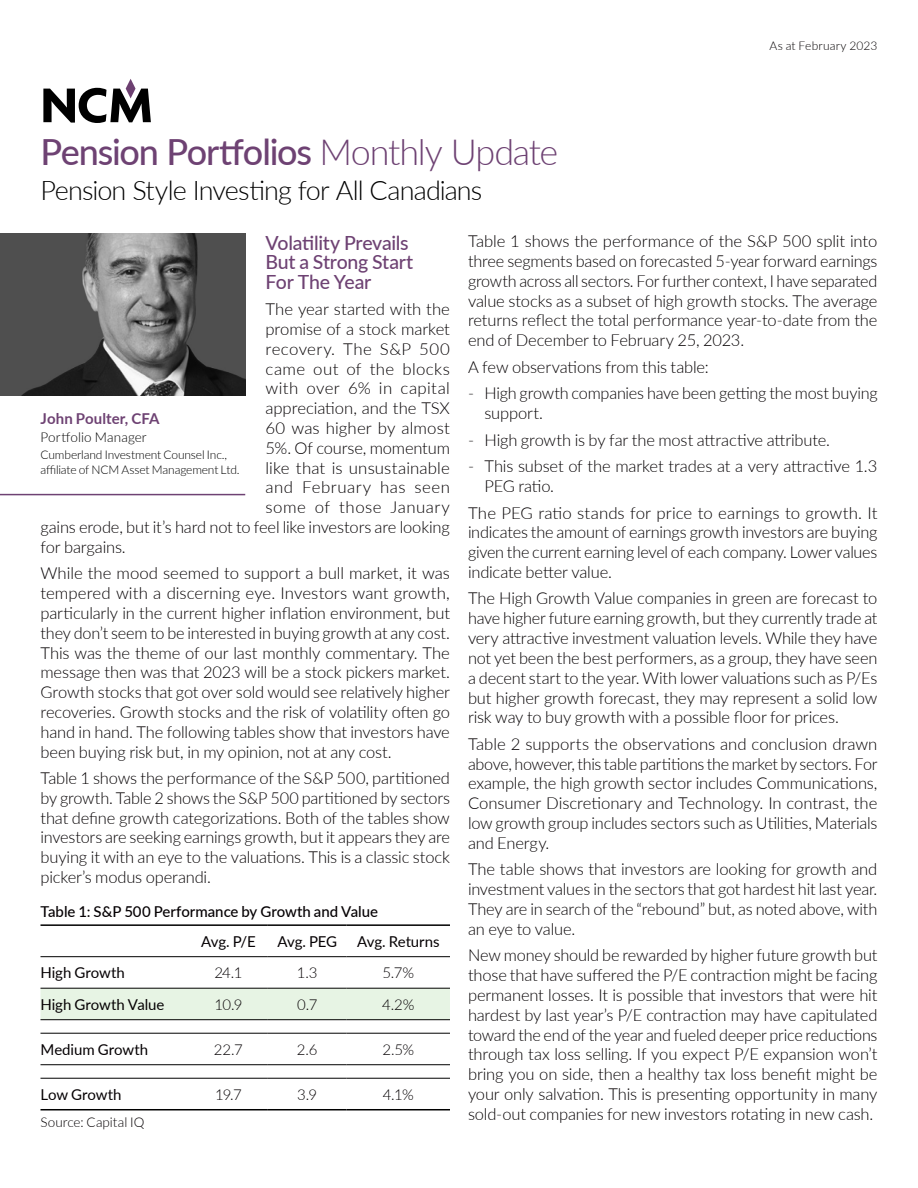
<style>
.page{position:relative;width:918px;height:1188px;background:#fff}
.page>*{position:absolute;margin:0;border:0;box-sizing:border-box;transform-origin:0 0}
.t1{font:500 36px "Lato";letter-spacing:-.035em;color:#6e4273}
.t2{font:300 27px "Lato";letter-spacing:-.035em;color:#000}
.t3{font:500 19.5px/19.5px "Lato";letter-spacing:-.015em;color:#6e4273}
.t4{font:300 16.5px/19.8px "Lato";letter-spacing:-.01em;color:#050103;text-align:justify}
.t5{font:300 16.5px "Lato";letter-spacing:.025em;color:#050103}
.t6{font:300 16.5px "Lato";letter-spacing:.02em;color:#050103}
.t7{font:300 16.5px "Lato";letter-spacing:.03em;color:#050103}
.t8{font:15px "Lato";letter-spacing:-.005em;color:#050103}
.t9{font:300 15px "Lato";letter-spacing:-.055em;color:#050103}
.t10{font:500 15px "Lato";color:#050103}
.t11{font:700 15px "Lato";letter-spacing:.005em;color:#6e4273}
.t12{font:300 13.5px "Lato";color:#050103}
.t13{font:300 13.5px "Lato";letter-spacing:.005em;color:#000}
.t14{font:300 12px/15px "Lato";letter-spacing:-.015em;color:#000}
.t15{font:300 12px "Lato";letter-spacing:.015em;color:#050103}
.s1{font-weight:300}
</style>
<div class="page">
<div style="left:40px;top:989px;width:410px;height:30px;background:#e7f4e4"></div>
<hr style="left:40px;top:956px;width:149px;height:1px;background:#000">
<hr style="left:189px;top:956px;width:79px;height:1px;background:#000">
<hr style="left:268px;top:956px;width:79px;height:1px;background:#000">
<hr style="left:347px;top:956px;width:103px;height:1px;background:#000">
<hr style="left:40px;top:988px;width:149px;height:1px;background:#000">
<hr style="left:189px;top:988px;width:79px;height:1px;background:#000">
<hr style="left:268px;top:988px;width:79px;height:1px;background:#000">
<hr style="left:347px;top:988px;width:103px;height:1px;background:#000">
<hr style="left:40px;top:1019px;width:149px;height:1px;background:#000">
<hr style="left:189px;top:1019px;width:79px;height:1px;background:#000">
<hr style="left:268px;top:1019px;width:79px;height:1px;background:#000">
<hr style="left:347px;top:1019px;width:103px;height:1px;background:#000">
<hr style="left:40px;top:1033px;width:149px;height:1px;background:#000">
<hr style="left:189px;top:1033px;width:79px;height:1px;background:#000">
<hr style="left:268px;top:1033px;width:79px;height:1px;background:#000">
<hr style="left:347px;top:1033px;width:103px;height:1px;background:#000">
<hr style="left:40px;top:1064px;width:149px;height:1px;background:#000">
<hr style="left:189px;top:1064px;width:79px;height:1px;background:#000">
<hr style="left:268px;top:1064px;width:79px;height:1px;background:#000">
<hr style="left:347px;top:1064px;width:103px;height:1px;background:#000">
<hr style="left:40px;top:1078px;width:149px;height:1px;background:#000">
<hr style="left:189px;top:1078px;width:79px;height:1px;background:#000">
<hr style="left:268px;top:1078px;width:79px;height:1px;background:#000">
<hr style="left:347px;top:1078px;width:103px;height:1px;background:#000">
<hr style="left:40px;top:924px;width:149px;height:2px;background:#000">
<hr style="left:189px;top:924px;width:79px;height:2px;background:#000">
<hr style="left:268px;top:924px;width:79px;height:2px;background:#000">
<hr style="left:347px;top:924px;width:103px;height:2px;background:#000">
<hr style="left:40px;top:1109px;width:149px;height:1px;background:#000">
<hr style="left:189px;top:1109px;width:79px;height:1px;background:#000">
<hr style="left:268px;top:1109px;width:79px;height:1px;background:#000">
<hr style="left:347px;top:1109px;width:103px;height:1px;background:#000">
<img style="left:0;top:234px;width:245px;height:162px">
<hr style="left:0;top:494px;width:245px;height:1px;background:#6e4273">
<svg style="left:43px;top:79px;width:108px;height:44px"></svg>
<h1 class="t1" style="left:40px;top:126px;width:519px">Pension Portfolios <span class="s1">Monthly Update</span></h1>
<h2 class="t2" style="left:40px;top:172px;width:443px">Pension Style Investing for All Canadians</h2>
<p class="t15" style="left:769px;top:37px;width:110px">As at February 2023</p>
<p class="t3" style="left:266px;top:232px;width:149px">Volatility Prevails<br>But a Strong Start<br>For The Year</p>
<p class="t4" style="left:266px;top:299px;width:186px">The year started with the</p>
<p class="t4" style="left:266px;top:319px;width:186px">promise of a stock market</p>
<p class="t5" style="left:266px;top:337px;width:186px">recovery. The S&amp;P 500</p>
<p class="t5" style="left:266px;top:357px;width:186px">came out of the blocks</p>
<p class="t6" style="left:266px;top:377px;width:186px">with over 6% in capital</p>
<p class="t4" style="left:266px;top:398px;width:186px">appreciation, and the TSX</p>
<p class="t4" style="left:266px;top:418px;width:186px">60 was higher by almost</p>
<p class="t4" style="left:266px;top:437px;width:186px">5%. Of course, momentum</p>
<p class="t4" style="left:266px;top:457px;width:186px">like that is unsustainable</p>
<p class="t5" style="left:266px;top:476px;width:186px">and February has seen</p>
<p class="t7" style="left:266px;top:496px;width:186px">some of those January</p>
<p class="t4" style="left:40px;top:517px;width:411px">gains erode, but it’s hard not to feel like investors are looking</p>
<p class="t4" style="left:40px;top:536px;width:87px">for bargains.</p>
<p class="t4" style="left:40px;top:563px;width:411px">While the mood seemed to support a bull market, it was tempered with a discerning eye. Investors want growth, particularly in the current higher inflation environment, but they don’t seem to be interested in buying growth at any cost.<br>This was the theme of our last monthly commentary. The message then was that 2023 will be a stock pickers market.<br>Growth stocks that got over sold would see relatively higher recoveries. Growth stocks and the risk of volatility often go hand in hand. The following tables show that investors have been buying risk but, in my opinion, not at any cost.</p>
<p class="t4" style="left:40px;top:768px;width:411px">Table 1 shows the performance of the S&amp;P 500, partitioned by growth. Table 2 shows the S&amp;P 500 partitioned by sectors that define growth categorizations. Both of the tables show investors are seeking earnings growth, but it appears they are buying it with an eye to the valuations. This is a classic stock picker’s modus operandi.</p>
<p class="t10" style="left:40px;top:900px;width:339px">Table 1: S&amp;P 500 Performance by Growth and Value</p>
<p class="t8" style="left:201px;top:931px;width:56px">Avg. P/E</p>
<p class="t8" style="left:278px;top:931px;width:61px">Avg. PEG</p>
<p class="t8" style="left:357px;top:931px;width:84px">Avg. Returns</p>
<p class="t8" style="left:40px;top:962px;width:86px">High Growth</p>
<p class="t9" style="left:214px;top:963px;width:29px">24.1</p>
<p class="t9" style="left:297px;top:963px;width:22px">1.3</p>
<p class="t9" style="left:382px;top:963px;width:33px">5.7%</p>
<p class="t8" style="left:40px;top:994px;width:125px">High Growth Value</p>
<p class="t9" style="left:214px;top:994px;width:30px">10.9</p>
<p class="t9" style="left:297px;top:994px;width:22px">0.7</p>
<p class="t9" style="left:382px;top:994px;width:34px">4.2%</p>
<p class="t8" style="left:41px;top:1039px;width:109px">Medium Growth</p>
<p class="t9" style="left:214px;top:1039px;width:30px">22.7</p>
<p class="t9" style="left:297px;top:1039px;width:22px">2.6</p>
<p class="t9" style="left:382px;top:1039px;width:33px">2.5%</p>
<p class="t8" style="left:41px;top:1084px;width:83px">Low Growth</p>
<p class="t9" style="left:215px;top:1084px;width:28px">19.7</p>
<p class="t9" style="left:297px;top:1084px;width:22px">3.9</p>
<p class="t9" style="left:383px;top:1084px;width:33px">4.1%</p>
<p class="t12" style="left:40px;top:1113px;width:105px">Source: Capital IQ</p>
<p class="t11" style="left:40px;top:408px;width:121px">John Poulter, CFA</p>
<p class="t13" style="left:40px;top:428px;width:108px">Portfolio Manager</p>
<p class="t14" style="left:40px;top:446px;width:201px">Cumberland Investment Counsel Inc., affiliate of NCM Asset Management Ltd.</p>
<p class="t4" style="left:468px;top:231px;width:411px">Table 1 shows the performance of the S&amp;P 500 split into three segments based on forecasted 5-year forward earnings growth across all sectors. For further context, I have separated value stocks as a subset of high growth stocks. The average returns reflect the total performance year-to-date from the end of December to February 25, 2023.</p>
<p class="t4" style="left:468px;top:356px;width:242px">A few observations from this table:</p>
<p class="t4" style="left:484px;top:383px;width:395px;text-indent:-16px">- High growth companies have been getting the most buying support.</p>
<p class="t4" style="left:468px;top:429px;width:364px">- High growth is by far the most attractive attribute.</p>
<p class="t4" style="left:484px;top:456px;width:394px;text-indent:-16px">- This subset of the market trades at a very attractive 1.3<br>PEG ratio.</p>
<p class="t4" style="left:468px;top:502px;width:411px">The PEG ratio stands for price to earnings to growth. It indicates the amount of earnings growth investors are buying given the current earning level of each company. Lower values indicate better value.</p>
<p class="t4" style="left:468px;top:588px;width:411px">The High Growth Value companies in green are forecast to have higher future earning growth, but they currently trade at very attractive investment valuation levels. While they have not yet been the best performers, as a group, they have seen a decent start to the year. With lower valuations such as P/Es but higher growth forecast, they may represent a solid low risk way to buy growth with a possible floor for prices.</p>
<p class="t4" style="left:468px;top:733px;width:411px">Table 2 supports the observations and conclusion drawn above, however, this table partitions the market by sectors. For example, the high growth sector includes Communications, Consumer Discretionary and Technology. In contrast, the low growth group includes sectors such as Utilities, Materials and Energy.</p>
<p class="t4" style="left:468px;top:859px;width:411px">The table shows that investors are looking for growth and investment values in the sectors that got hardest hit last year.<br>They are in search of the “rebound” but, as noted above, with an eye to value.</p>
<p class="t4" style="left:468px;top:945px;width:411px">New money should be rewarded by higher future growth but those that have suffered the P/E contraction might be facing permanent losses. It is possible that investors that were hit hardest by last year’s P/E contraction may have capitulated toward the end of the year and fueled deeper price reductions through tax loss selling. If you expect P/E expansion won’t bring you on side, then a healthy tax loss benefit might be your only salvation. This is presenting opportunity in many sold-out companies for new investors rotating in new cash.</p>
</div>
